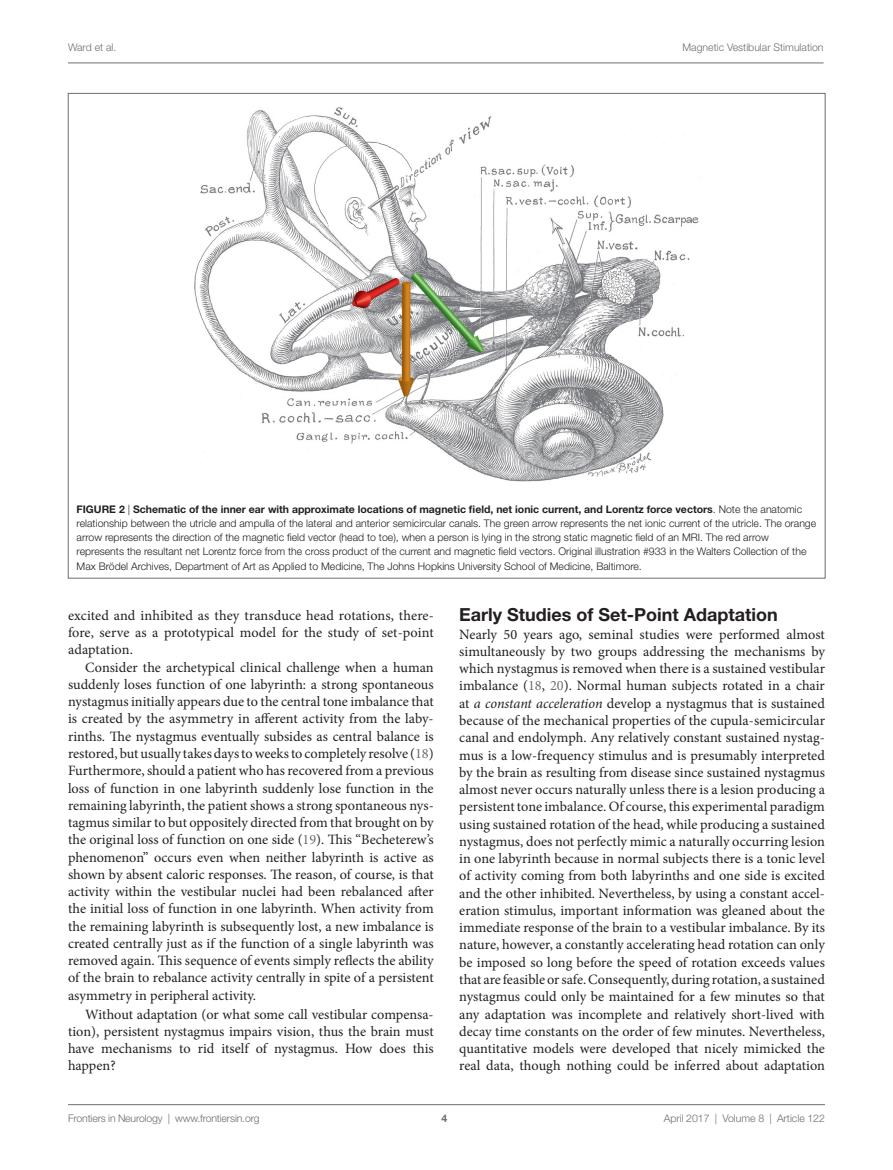
<style>
.page{position:relative;width:893px;height:1170px;background:#fff}
.page>*{position:absolute;margin:0;border:0;box-sizing:border-box;transform-origin:0 0}
.t1{font:700 18px "Helvetica Neue LT Std";color:#231f20}
.t2{font:14.25px/17.2px "Minion Pro";color:#231f20;text-align:justify}
.t3{font:300 10.5px/14.2px "Helvetica Neue LT Std";color:#231f20}
.t4{font:300 10.5px "Helvetica Neue LT Std";color:#6c6d70}
.t5{font:700 10.5px "Helvetica Neue LT Std";color:#231f20}
.t6{font:700 10.5px "Helvetica Neue LT Std";color:#6c6d70}
.s1{font-weight:700}
.s2{color:#6c6d70}
.s3{font-style:italic}
</style>
<div class="page">
<img style="left:194px;top:107px;width:505px;height:375px">
<hr style="left:68px;top:63px;width:756px;height:1px;background:#6c6d70">
<hr style="left:68px;top:1104px;width:757px;height:1px;background:#6c6d70">
<p class="t4" style="left:68px;top:41px;width:50px">Ward et al.</p>
<p class="t4" style="left:683px;top:41px;width:142px">Magnetic Vestibular Stimulation</p>
<p class="t3" style="left:77px;top:501px;width:741px;text-indent:33px"><span class="s1">e 2</span> | <span class="s1">Schematic of the inner ear with approximate locations of magnetic field, net ionic current, and Lorentz force vectors</span>. Note the anatomic relationship between the utricle and ampulla of the lateral and anterior semicircular canals. The green arrow represents the net ionic current of the utricle. The orange arrow represents the direction of the magnetic field vector (head to toe), when a person is lying in the strong static magnetic field of an MRI. The red arrow represents the resultant net Lorentz force from the cross product of the current and magnetic field vectors. Original illustration #933 in the Walters Collection of the Max Brödel Archives, Department of Art as Applied to Medicine, The Johns Hopkins University School of Medicine, Baltimore.</p>
<p class="t5" style="left:77px;top:502px;width:18px">Figur</p>
<p class="t2" style="left:68px;top:606px;width:367px">excited and inhibited as they transduce head rotations, there&shy;fore, serve as a prototypical model for the study of set-point adaptation.</p>
<p class="t2" style="left:68px;top:658px;width:367px;text-indent:17px">Consider the archetypical clinical challenge when a human suddenly loses function of one labyrinth: a strong spontaneous nystagmus initially appears due to the central tone imbalance that is created by the asymmetry in afferent activity from the laby&shy;rinths. The nystagmus eventually subsides as central balance is restored, but usually takes days to weeks to completely resolve (<span class="s2">18</span>)<br>Furthermore, should a patient who has recovered from a previous loss of function in one labyrinth suddenly lose function in the remaining labyrinth, the patient shows a strong spontaneous nys&shy;tagmus similar to but oppositely directed from that brought on by the original loss of function on one side (<span class="s2">19</span>). This “Becheterew’s phenomenon” occurs even when neither labyrinth is active as shown by absent caloric responses. The reason, of course, is that activity within the vestibular nuclei had been rebalanced after the initial loss of function in one labyrinth. When activity from the remaining labyrinth is subsequently lost, a new imbalance is created centrally just as if the function of a single labyrinth was removed again. This sequence of events simply reflects the ability of the brain to rebalance activity centrally in spite of a persistent asymmetry in peripheral activity.</p>
<p class="t2" style="left:68px;top:1005px;width:367px;text-indent:17px">Without adaptation (or what some call vestibular compensa&shy;tion), persistent nystagmus impairs vision, thus the brain must have mechanisms to rid itself of nystagmus. How does this happen?</p>
<p class="t1" style="left:459px;top:603px;width:320px">Early Studies of Set-Point Adaptation</p>
<p class="t2" style="left:459px;top:625px;width:367px">Nearly 50 years ago, seminal studies were performed almost simultaneously by two groups addressing the mechanisms by which nystagmus is removed when there is a sustained vestibular imbalance (<span class="s2">18</span>, <span class="s2">20</span>). Normal human subjects rotated in a chair at <span class="s3">a constant acceleration</span> develop a nystagmus that is sustained because of the mechanical properties of the cupula-semicircular canal and endolymph. Any relatively constant sustained nystag&shy;mus is a low-frequency stimulus and is presumably interpreted by the brain as resulting from disease since sustained nystagmus almost never occurs naturally unless there is a lesion producing a persistent tone imbalance. Of course, this experimental paradigm using sustained rotation of the head, while producing a sustained nystagmus, does not perfectly mimic a naturally occurring lesion in one labyrinth because in normal subjects there is a tonic level of activity coming from both labyrinths and one side is excited and the other inhibited. Nevertheless, by using a constant accel&shy;eration stimulus, important information was gleaned about the immediate response of the brain to a vestibular imbalance. By its nature, however, a constantly accelerating head rotation can only be imposed so long before the speed of rotation exceeds values that are feasible or safe. Consequently, during rotation, a sustained nystagmus could only be maintained for a few minutes so that any adaptation was incomplete and relatively short-lived with decay time constants on the order of few minutes. Nevertheless, quantitative models were developed that nicely mimicked the real data, though nothing could be inferred about adaptation</p>
<p class="t4" style="left:68px;top:1111px;width:193px">Frontiers in Neurology | www.frontiersin.org</p>
<p class="t4" style="left:664px;top:1111px;width:163px">April 2017 | Volume 8 | Article 122</p>
<p class="t6" style="left:441px;top:1111px;width:7px">4</p>
</div>
